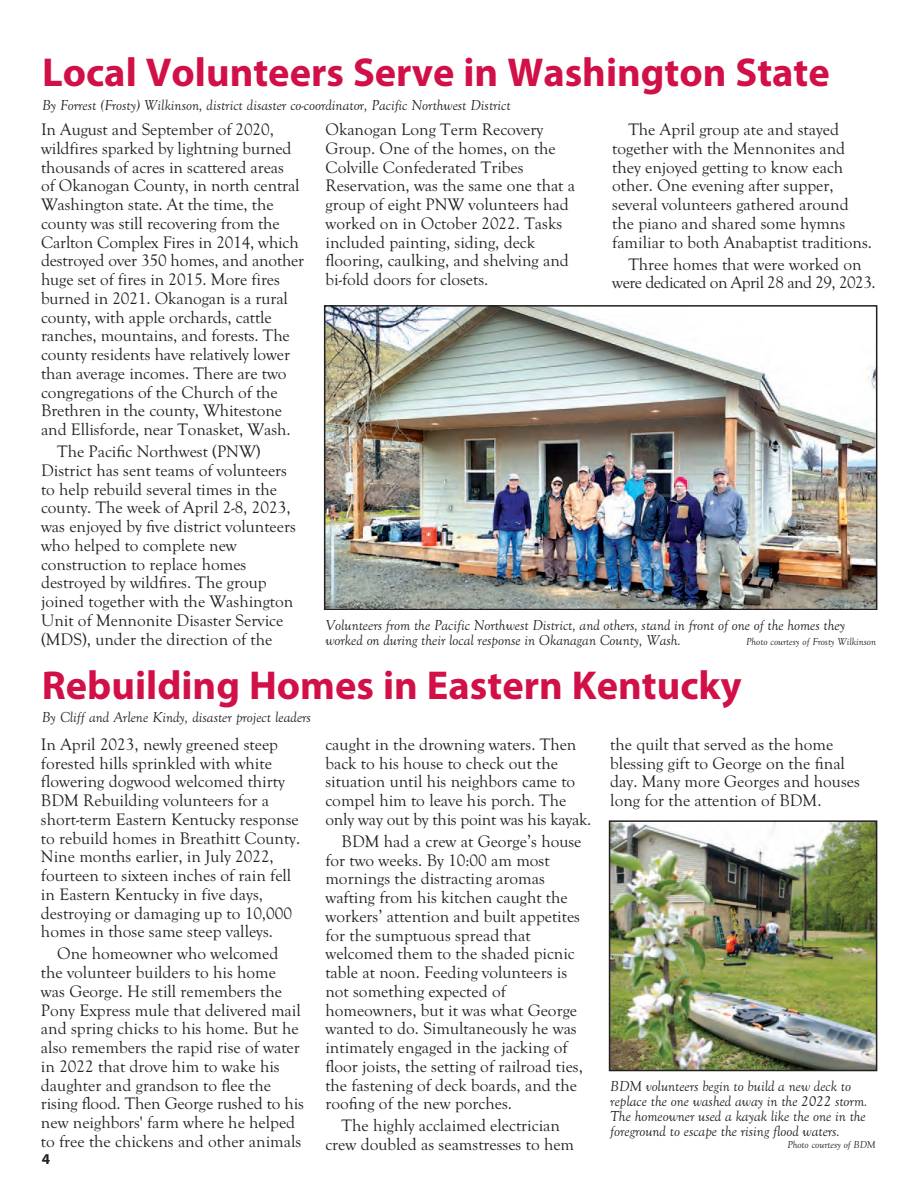
<style>
.page{position:relative;width:918px;height:1188px;background:#fff}
.page>*{position:absolute;margin:0;border:0;box-sizing:border-box;transform-origin:0 0}
.t1{font:700 40.5px "Myriad Pro";color:#d11048}
.t2{font:17.25px/18.8px "Goudy Old Sty";color:#231f20}
.t3{font:17.25px/18.8px "Goudy Old Sty";letter-spacing:-.03em;color:#231f20;text-align:center}
.t4{font:italic 15px/15px "Goudy Old Sty";color:#231f20}
.t5{font:700 15px "Myriad Pro";color:#231f20}
.t6{font:italic 10.5px "Goudy Old Sty";color:#231f20}
</style>
<div class="page">
<img style="left:327px;top:308px;width:547px;height:299px">
<div style="left:324px;top:305px;width:553px;height:305px;border:2px solid #231f20"></div>
<img style="left:612px;top:823px;width:262px;height:245px">
<div style="left:609px;top:820px;width:268px;height:251px;border:2px solid #231f20"></div>
<p class="t1" style="left:42px;top:57px;width:789px">Local Volunteers Serve in Washington State</p>
<p class="t4" style="left:42px;top:98px;width:470px">By Forrest (Frosty) Wilkinson, district disaster co-coordinator, Pacific Northwest District</p>
<p class="t2" style="left:41px;top:121px;width:265px">In August and September of 2020, wildfires sparked by lightning burned thousands of acres in scattered areas<br>of Okanogan County, in north central Washington state. At the time, the county was still recovering from the Carlton Complex Fires in 2014, which destroyed over 350 homes, and another huge set of fires in 2015. More fires burned in 2021. Okanogan is a rural county, with apple orchards, cattle ranches, mountains, and forests. The county residents have relatively lower than average incomes. There are two congregations of the Church of the Brethren in the county, Whitestone and Ellisforde, near Tonasket, Wash.</p>
<p class="t2" style="left:41px;top:443px;width:256px;text-indent:16px">The Pacific Northwest (PNW)<br>District has sent teams of volunteers to help rebuild several times in the county. The week of April 2-8, 2023, was enjoyed by five district volunteers who helped to complete new construction to replace homes destroyed by wildfires. The group joined together with the Washington Unit of Mennonite Disaster Service (MDS), under the direction of the</p>
<p class="t2" style="left:326px;top:121px;width:251px">Okanogan Long Term Recovery<br>Group. One of the homes, on the<br>Colville Confederated Tribes<br>Reservation, was the same one that a group of eight PNW volunteers had worked on in October 2022. Tasks included painting, siding, deck flooring, caulking, and shelving and bi-fold doors for closets.</p>
<p class="t2" style="left:612px;top:121px;width:261px;text-indent:16px">The April group ate and stayed together with the Mennonites and they enjoyed getting to know each other. One evening after supper, several volunteers gathered around the piano and shared some hymns familiar to both Anabaptist traditions.</p>
<p class="t3" style="left:612px;top:256px;width:265px">Three homes that were worked on were dedicated on April 28 and 29, 2023.</p>
<p class="t4" style="left:325px;top:618px;width:521px">Volunteers from the Pacific Northwest District, and others, stand in front of one of the homes they worked on during their local response in Okanagan County, Wash.</p>
<p class="t6" style="left:746px;top:637px;width:131px">Photo courtesy of Frosty Wilkinson</p>
<p class="t1" style="left:42px;top:670px;width:701px">Rebuilding Homes in Eastern Kentucky</p>
<p class="t4" style="left:42px;top:711px;width:271px">By Cliff and Arlene Kindy, disaster project leaders</p>
<p class="t2" style="left:41px;top:736px;width:261px">In April 2023, newly greened steep forested hills sprinkled with white flowering dogwood welcomed thirty BDM Rebuilding volunteers for a short-term Eastern Kentucky response to rebuild homes in Breathitt County.<br>Nine months earlier, in July 2022, fourteen to sixteen inches of rain fell in Eastern Kentucky in five days, destroying or damaging up to 10,000 homes in those same steep valleys.</p>
<p class="t2" style="left:41px;top:945px;width:264px;text-indent:16px">One homeowner who welcomed the volunteer builders to his home was George. He still remembers the Pony Express mule that delivered mail and spring chicks to his home. But he also remembers the rapid rise of water in 2022 that drove him to wake his daughter and grandson to flee the rising flood. Then George rushed to his new neighbors' farm where he helped to free the chickens and other animals</p>
<p class="t5" style="left:42px;top:1153px;width:10px">4</p>
<p class="t2" style="left:325px;top:736px;width:267px">caught in the drowning waters. Then back to his house to check out the situation until his neighbors came to compel him to leave his porch. The only way out by this point was his kayak.</p>
<p class="t2" style="left:325px;top:833px;width:259px;text-indent:16px">BDM had a crew at George’s house for two weeks. By 10:00 am most mornings the distracting aromas wafting from his kitchen caught the workers’ attention and built appetites for the sumptuous spread that welcomed them to the shaded picnic table at noon. Feeding volunteers is not something expected of homeowners, but it was what George wanted to do. Simultaneously he was intimately engaged in the jacking of floor joists, the setting of railroad ties, the fastening of deck boards, and the roofing of the new porches.</p>
<p class="t2" style="left:325px;top:1117px;width:250px;text-align:center">The highly acclaimed electrician crew doubled as seamstresses to hem</p>
<p class="t2" style="left:610px;top:736px;width:251px">the quilt that served as the home blessing gift to George on the final day. Many more Georges and houses long for the attention of BDM.</p>
<p class="t4" style="left:610px;top:1079px;width:259px">BDM volunteers begin to build a new deck to replace the one washed away in the 2022 storm.<br>The homeowner used a kayak like the one in the foreground to escape the rising flood waters.</p>
<p class="t6" style="left:787px;top:1140px;width:90px">Photo courtesy of BDM</p>
</div>
